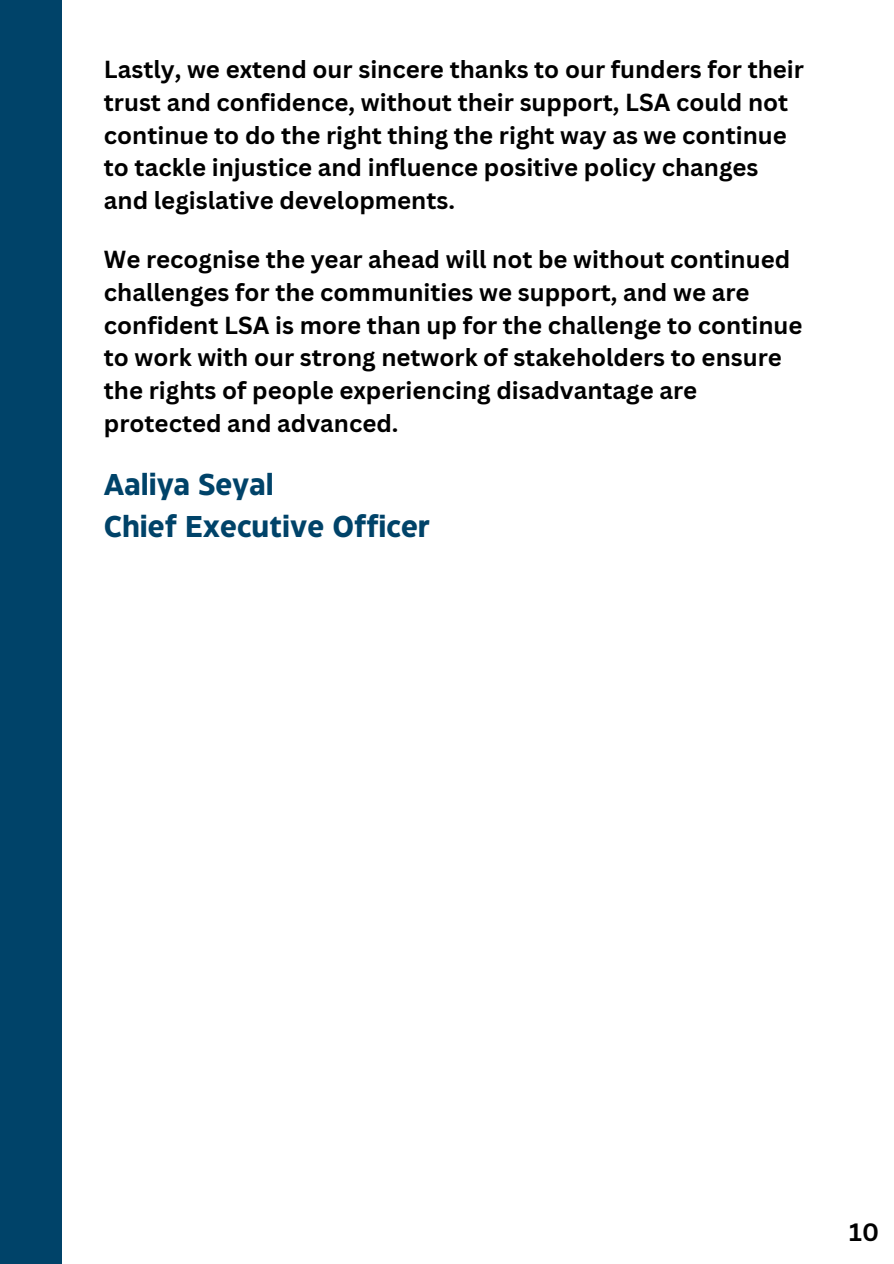
<style>
.page{position:relative;width:894px;height:1264px;background:#fff}
.page>*{position:absolute;margin:0;border:0;box-sizing:border-box;transform-origin:0 0}
.t1{font:700 30px/41.7px "Eastman Grotesque";color:#004369}
.t2{font:700 24.45px "Canva Sans";color:#000}
.t3{font:700 24px/32.7px "Canva Sans";color:#000}
</style>
<div class="page">
<div style="left:0;top:0;width:62px;height:1263px;background:#004369"></div>
<p class="t3" style="left:104px;top:53px;width:701px">Lastly, we extend our sincere thanks to our funders for their trust and confidence, without their support, LSA could not continue to do the right thing the right way as we continue to tackle injustice and influence positive policy changes and legislative developments.</p>
<h1 class="t3" style="left:104px;top:243px;width:700px">We recognise the year ahead will not be without continued challenges for the communities we support, and we are confident LSA is more than up for the challenge to continue to work with our strong network of stakeholders to ensure the rights of people experiencing disadvantage are protected and advanced.</h1>
<p class="t1" style="left:104px;top:465px;width:327px">Aaliya Seyal<br>Chief Executive Officer</p>
<p class="t2" style="left:849px;top:1214px;width:31px">10</p>
</div>
